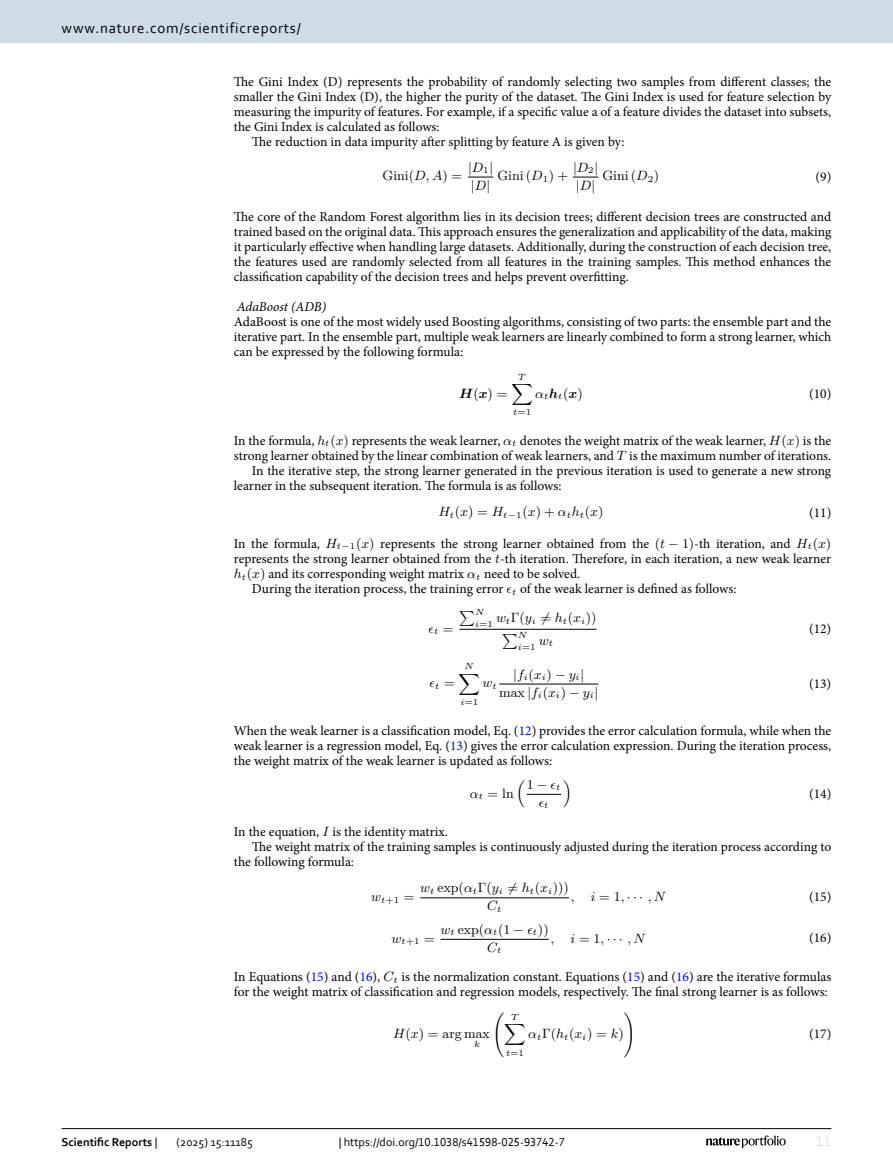
<style>
.page{position:relative;width:893px;height:1174px;background:#fff}
.page>*{position:absolute;margin:0;border:0;box-sizing:border-box;transform-origin:0 0}
.t1{font:15px "Corbel";letter-spacing:.05em;color:#000}
.t2{font:15px/11.4px "LM Math Extension 10";color:#000}
.t3{font:15px "Corbel";color:#d9e4eb}
.Body_Text{font:13.5px/15px "Minion Pro";letter-spacing:-.005em;color:#000;text-align:justify}
.Body_Text_Indent{font:13.5px/15px "Minion Pro";letter-spacing:-.005em;color:#000}
.t4{font:13.5px/18px "LM Roman 9";color:#000;text-align:center}
.t5{font:13.5px/18px "LM Math Italic 9";color:#000}
.EQ{font:13.5px "Minion Pro";color:#000}
.Head_3{font:italic 13.5px "Minion Pro";letter-spacing:-.005em;color:#000}
.t6{font:12px "Corbel";color:#000}
.t7{font:700 12px "Corbel";color:#000}
.t8{font:9px "LM Math Italic 6";color:#000}
.t9{font:9px "LM Roman 6";color:#000}
.s1{font-family:"LM Math Italic 9"}
.s2{font-family:"LM Math Italic 10";font-weight:700}
.s3{font-family:"LM Math Italic 6"}
.s4{font-family:"LM Roman 9"}
.s5{font-family:"LM Roman 6"}
.s6{color:#00f}
.s7{font-weight:400}
</style>
<div class="page">
<hr style="left:459px;top:629px;width:138px;height:1px;background:#000">
<hr style="left:499px;top:683px;width:99px;height:1px;background:#000">
<hr style="left:527px;top:794px;width:34px;height:1px;background:#000">
<hr style="left:420px;top:897px;width:149px;height:1px;background:#000">
<hr style="left:441px;top:939px;width:108px;height:1px;background:#000">
<hr style="left:62px;top:1128px;width:769px;height:1px;background:#000">
<svg style="left:706px;top:1135px;width:80px;height:12px"></svg>
<div style="left:0;top:0;width:893px;height:43px;background:#cedde4"></div>
<svg style="left:468px;top:176px;width:25px;height:2px"></svg>
<svg style="left:573px;top:176px;width:25px;height:2px"></svg>
<p class="t1" style="left:62px;top:18px;width:241px">www.nature.com/scientificreports/</p>
<p class="Body_Text" style="left:234px;top:74px;width:599px">The Gini Index (D) represents the probability of randomly selecting two samples from different classes; the smaller the Gini Index (D), the higher the purity of the dataset. The Gini Index is used for feature selection by measuring the impurity of features. For example, if a specific value a of a feature divides the dataset into subsets, the Gini Index is calculated as follows:</p>
<p class="Body_Text_Indent" style="left:252px;top:134px;width:374px">The reduction in data impurity after splitting by feature A is given by:</p>
<p class="t4" style="left:382px;top:166px;width:81px">Gini(<span class="s1">D, A</span>) =</p>
<p class="t5" style="left:472px;top:159px;width:18px">D<sub>1<br></sub>D</p>
<p class="t4" style="left:497px;top:166px;width:72px">Gini (<span class="s1">D</span><sub>1</sub>) +</p>
<p class="t5" style="left:577px;top:159px;width:18px">D<sub>2<br></sub>D</p>
<p class="t4" style="left:602px;top:166px;width:58px">Gini (<span class="s1">D</span><sub>2</sub>)</p>
<p class="EQ" style="left:815px;top:167px;width:17px">(9)</p>
<p class="Body_Text" style="left:234px;top:209px;width:599px">The core of the Random Forest algorithm lies in its decision trees; different decision trees are constructed and trained based on the original data. This approach ensures the generalization and applicability of the data, making it particularly effective when handling large datasets. Additionally, during the construction of each decision tree, the features used are randomly selected from all features in the training samples. This method enhances the classification capability of the decision trees and helps prevent overfitting.</p>
<p class="Head_3" style="left:237px;top:297px;width:91px">AdaBoost (ADB)</p>
<p class="Body_Text" style="left:234px;top:314px;width:599px">AdaBoost is one of the most widely used Boosting algorithms, consisting of two parts: the ensemble part and the iterative part. In the ensemble part, multiple weak learners are linearly combined to form a strong learner, which can be expressed by the following formula:</p>
<p class="t4" style="left:459px;top:383px;width:50px"><span class="s2">H</span>(<span class="s2">x</span>) =</p>
<p class="t2" style="left:511px;top:373px;width:23px">∑<sup>T</sup></p>
<p class="t9" style="left:513px;top:405px;width:20px"><span class="s3">t</span>=1</p>
<p class="t8" style="left:535px;top:392px;width:49px"><sup>α</sup>t<sup>h</sup>t<sup>(</sup><sup>x</sup><sup>)</sup></p>
<p class="EQ" style="left:809px;top:385px;width:24px">(10)</p>
<p class="Body_Text" style="left:234px;top:433px;width:599px">In the formula, <span class="s1">h</span><sub>t</sub><span class="s4">(</span><span class="s1">x</span><span class="s4">)</span> represents the weak learner, <span class="s1">α</span><sub>t</sub> denotes the weight matrix of the weak learner, <span class="s1">H</span><span class="s4">(</span><span class="s1">x</span><span class="s4">)</span> is the strong learner obtained by the linear combination of weak learners, and <span class="s1">T</span> is the maximum number of iterations.</p>
<p class="Body_Text_Indent" style="left:234px;top:463px;width:599px;text-indent:18px">In the iterative step, the strong learner generated in the previous iteration is used to generate a new strong learner in the subsequent iteration. The formula is as follows:</p>
<p class="t4" style="left:438px;top:501px;width:166px"><span class="s1">H</span><sub>t</sub>(<span class="s1">x</span>) = <span class="s1">H</span><sub>t</sub>−<sub>1</sub>(<span class="s1">x</span>) + <span class="s1">α</span><sub>t</sub><span class="s1">h</span><sub>t</sub>(<span class="s1">x</span>)</p>
<p class="EQ" style="left:809px;top:503px;width:24px">(11)</p>
<p class="Body_Text" style="left:234px;top:536px;width:599px">In the formula, <span class="s1">H</span><sub>t</sub>−<sub>1</sub><span class="s4">(</span><span class="s1">x</span><span class="s4">)</span> represents the strong learner obtained from the <span class="s4">(</span><span class="s1">t</span> − <span class="s4">1)</span>-th iteration, and <span class="s1">H</span><sub>t</sub><span class="s4">(</span><span class="s1">x</span><span class="s4">) </span>represents the strong learner obtained from the <span class="s1">t</span>-th iteration. Therefore, in each iteration, a new weak learner</p>
<p class="Body_Text" style="left:234px;top:566px;width:348px"><span class="s1">h</span><sub>t</sub><span class="s4">(</span><span class="s1">x</span><span class="s4">)</span> and its corresponding weight matrix <span class="s1">α</span><sub>t</sub> need to be solved.</p>
<p class="Body_Text_Indent" style="left:252px;top:581px;width:486px">During the iteration process, the training error <span class="s1">ϵ</span><sub>t</sub> of the weak learner is defined as follows:</p>
<p class="t5" style="left:428px;top:620px;width:27px">ϵ<sub>t</sub> <span class="s4">=</span></p>
<p class="t2" style="left:459px;top:600px;width:26px">∑<sub>N</sub></p>
<p class="t8" style="left:475px;top:617px;width:62px">i<span class="s5">=1</span> <sup>w</sup>t<sup>Γ(</sup><sup>y</sup>i</p>
<p class="t4" style="left:555px;top:607px;width:43px"><span class="s1">h</span><sub>t</sub>(<span class="s1">x</span><sub>i</sub>))</p>
<p class="t2" style="left:502px;top:623px;width:26px">∑<sub>N</sub></p>
<p class="EQ" style="left:809px;top:619px;width:24px">(12)</p>
<p class="t8" style="left:518px;top:641px;width:37px">i<span class="s5">=1</span> <sup>w</sup>t</p>
<p class="t2" style="left:459px;top:662px;width:23px">∑<sup>N</sup></p>
<p class="t9" style="left:460px;top:695px;width:19px"><span class="s3">i</span>=1</p>
<p class="t4" style="left:499px;top:664px;width:96px"><span class="s1">f</span><sub>i</sub>(<span class="s1">x</span><sub>i</sub>) − <span class="s1">y</span><sub>i<br></sub>max <span class="s1">f</span><sub>i</sub>(<span class="s1">x</span><sub>i</sub>) − <span class="s1">y</span><sub>i</sub></p>
<p class="EQ" style="left:809px;top:674px;width:24px">(13)</p>
<p class="Body_Text" style="left:234px;top:723px;width:599px">When the weak learner is a classification model, Eq. (<span class="s6">12</span>) provides the error calculation formula, while when the weak learner is a regression model, Eq. (<span class="s6">13</span>) gives the error calculation expression. During the iteration process, the weight matrix of the weak learner is updated as follows:</p>
<p class="t4" style="left:470px;top:783px;width:45px"><span class="s1">α</span><sub>t</sub> = ln</p>
<p class="t2" style="left:516px;top:770px;width:10px">(</p>
<p class="t5" style="left:527px;top:776px;width:35px;text-align:center"><span class="s4">1</span>−ϵ<sub>t </sub>ϵ<sub>t</sub></p>
<p class="t2" style="left:563px;top:770px;width:10px">)</p>
<p class="EQ" style="left:809px;top:784px;width:24px">(14)</p>
<p class="Body_Text" style="left:234px;top:824px;width:216px">In the equation, <span class="s1">I</span> is the identity matrix.</p>
<p class="Body_Text_Indent" style="left:234px;top:839px;width:599px;text-indent:18px">The weight matrix of the training samples is continuously adjusted during the iteration process according to the following formula:</p>
<p class="t9" style="left:371px;top:892px;width:45px"><sup>w</sup><span class="s3">t</span>+1 <sup>=</sup></p>
<p class="t5" style="left:482px;top:675px;width:16px">w<sub>t</sub></p>
<p class="t5" style="left:430px;top:675px;width:27px">ϵ<sub>t</sub> <span class="s4">=</span></p>
<p class="t4" style="left:420px;top:877px;width:84px"><span class="s1">w</span><sub>t</sub> exp(<span class="s1">α</span><sub>t</sub>Γ(<span class="s1">y</span><sub>i</sub></p>
<p class="t4" style="left:522px;top:877px;width:49px"><span class="s1">h</span><sub>t</sub>(<span class="s1">x</span><sub>i</sub>)))</p>
<p class="t5" style="left:487px;top:898px;width:16px">C<sub>t</sub></p>
<p class="t5" style="left:571px;top:888px;width:96px">, i <span class="s4">=1</span>,••• ,N</p>
<p class="EQ" style="left:809px;top:887px;width:24px">(15)</p>
<p class="t4" style="left:441px;top:919px;width:110px"><span class="s1">w</span><sub>t</sub> exp(<span class="s1">α</span><sub>t</sub>(1 − <span class="s1">ϵ</span><sub>t</sub>))<br><span class="s1">C</span><sub>t</sub></p>
<p class="t5" style="left:550px;top:930px;width:96px">, i <span class="s4">=1</span>,••• ,N</p>
<p class="EQ" style="left:809px;top:929px;width:24px">(16)</p>
<p class="Body_Text" style="left:234px;top:969px;width:599px">In Equations (<span class="s6">15</span>) and (<span class="s6">16</span>), <span class="s1">C</span><sub>t</sub> is the normalization constant. Equations (<span class="s6">15</span>) and (<span class="s6">16</span>) are the iterative formulas for the weight matrix of classification and regression models, respectively. The final strong learner is as follows:</p>
<p class="t4" style="left:393px;top:1023px;width:98px"><span class="s1">H</span>(<span class="s1">x</span>) = arg max</p>
<p class="t8" style="left:474px;top:1040px;width:7px">k</p>
<p class="t9" style="left:392px;top:934px;width:45px"><sup>w</sup><span class="s3">t</span>+1 <sup>=</sup></p>
<p class="t2" style="left:504px;top:1002px;width:23px;text-indent:-12px">(<br>∑<sup>T</sup></p>
<p class="t2" style="left:624px;top:1002px;width:13px">)</p>
<p class="t4" style="left:528px;top:1023px;width:97px"><span class="s1">α</span><sub>t</sub>Γ(<span class="s1">h</span><sub>t</sub>(<span class="s1">x</span><sub>i</sub>) = <span class="s1">k</span>)</p>
<p class="EQ" style="left:809px;top:1025px;width:24px">(17)</p>
<p class="t9" style="left:506px;top:1045px;width:20px"><span class="s3">t</span>=1</p>
<p class="t7" style="left:62px;top:1134px;width:97px">Scientific Reports <span class="s7">|</span></p>
<p class="t6" style="left:177px;top:1134px;width:78px">(2025) 15:11185</p>
<p class="t6" style="left:339px;top:1134px;width:228px">| https://doi.org/10.1038/s41598-025-93742-7</p>
<p class="t3" style="left:816px;top:1132px;width:17px">11</p>
</div>
